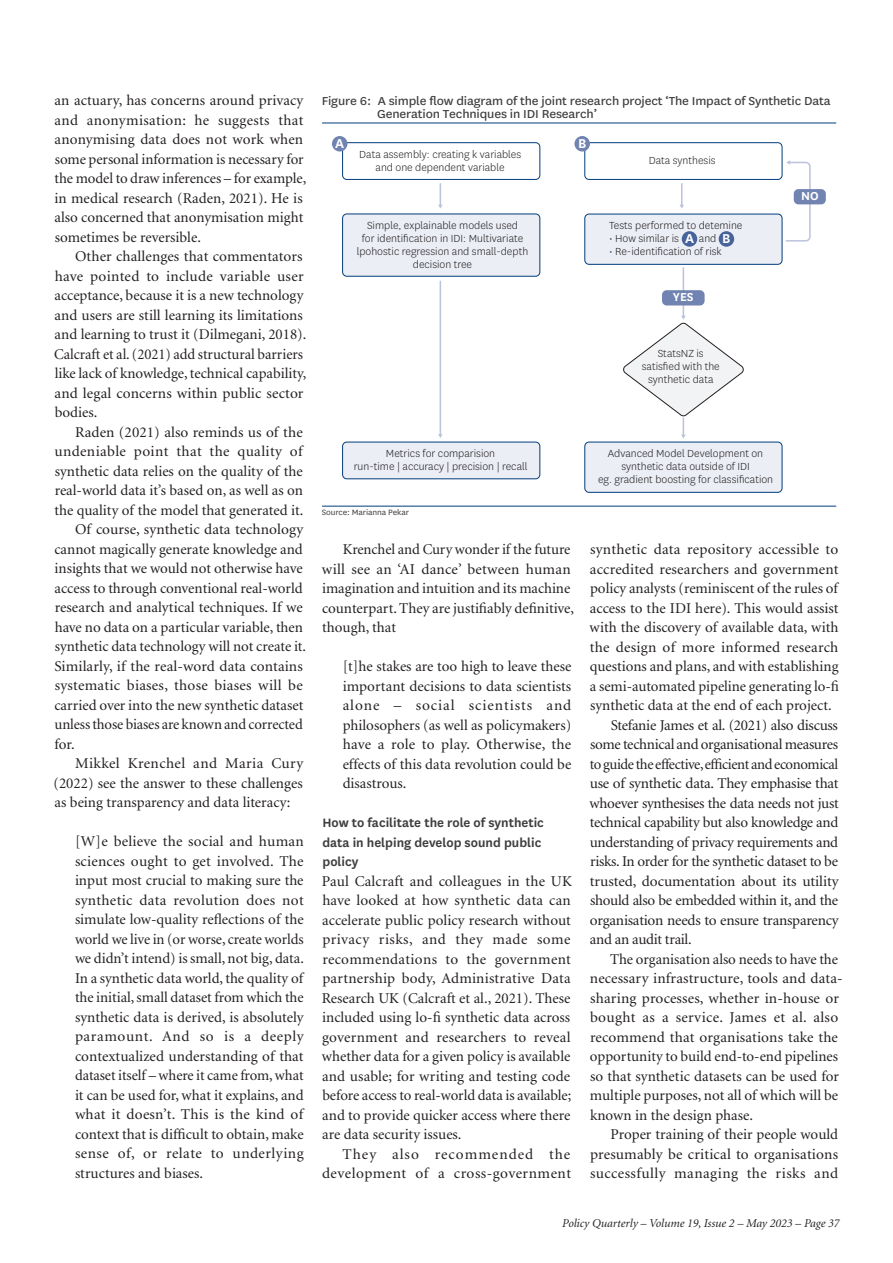
<style>
.page{position:relative;width:893px;height:1263px;background:#fff}
.page>*{position:absolute;margin:0;border:0;box-sizing:border-box;transform-origin:0 0}
.General_Text_Subsequ{font:15px/19.5px "Minion";color:#231f20;text-align:justify}
.Ind_Text{font:15px/19.5px "Minion";color:#231f20;text-align:justify}
.General_Text_1st_Par{font:15px/19.5px "Minion";color:#231f20}
.General_Text_Subsequ-2{font:15px/19.5px "Minion";letter-spacing:.03em;color:#231f20;text-align:right}
.t1{font:600 15px "National";color:#fff}
.Subhead_1{font:600 14.25px/19.5px "National";color:#3e3e3f}
.t2{font:13.5px/12.8px "National";letter-spacing:-.01em;color:#3e3e3f;scale:1.06 1}
.t3{font:600 13.5px "National";color:#fff}
.t4{font:300 12px/13px "National";color:#231f20;text-align:center}
.t5{font:italic 12px "Minion";color:#231f20}
.t6{font:9px "National";letter-spacing:-.01em;color:#3e3e3f;scale:1.06 1}
</style>
<div class="page">
<hr style="left:322px;top:506px;width:514px;height:1px;background:#013d7d">
<hr style="left:322px;top:123px;width:514px;height:1px;background:#013d7d">
<svg style="left:785px;top:160px;width:26px;height:82px"></svg>
<svg style="left:342px;top:142px;width:440px;height:337px"></svg>
<div style="left:585px;top:442px;width:197px;height:50px;background:#ebeef5;border-radius:4px"></div>
<div style="left:585px;top:442px;width:197px;height:50px;border:1px solid #013d7d;border-radius:4px"></div>
<div style="left:585px;top:214px;width:197px;height:50px;background:#ebeef5;border-radius:4px"></div>
<div style="left:585px;top:214px;width:197px;height:50px;border:1px solid #013d7d;border-radius:4px"></div>
<div style="left:343px;top:214px;width:197px;height:62px;background:#ebeef5;border-radius:4px"></div>
<div style="left:342px;top:214px;width:198px;height:62px;border:1px solid #013d7d;border-radius:4px"></div>
<svg style="left:623px;top:316px;width:121px;height:122px"></svg>
<div style="left:332px;top:136px;width:15px;height:16px;background:#7183b1;border-radius:50%"></div>
<div style="left:574px;top:136px;width:16px;height:16px;background:#7183b1;border-radius:50%"></div>
<div style="left:662px;top:290px;width:43px;height:15px;background:#7183b1;border-radius:5px"></div>
<div style="left:794px;top:189px;width:32px;height:15px;background:#7183b1;border-radius:5px"></div>
<div style="left:682px;top:231px;width:15px;height:16px;background:#46639a;border-radius:50%"></div>
<div style="left:719px;top:231px;width:15px;height:16px;background:#46639a;border-radius:50%"></div>
<p class="General_Text_1st_Par" style="left:54px;top:91px;width:253px">an actuary, has concerns around privacy and anonymisation: he suggests that anonymising data does not work when some personal information is necessary for the model to draw inferences – for example, in medical research (Raden, 2021). He is also concerned that anonymisation might sometimes be reversible.</p>
<p class="General_Text_Subsequ" style="left:54px;top:247px;width:254px;text-align:left;text-indent:21px">Other challenges that commentators have pointed to include variable user acceptance, because it is a new technology and users are still learning its limitations and learning to trust it (Dilmegani, 2018).<br>Calcraft et al. (2021) add structural barriers like lack of knowledge, technical capability, and legal concerns within public sector bodies.</p>
<p class="General_Text_Subsequ" style="left:54px;top:423px;width:250px;text-indent:21px">Raden (2021) also reminds us of the undeniable point that the quality of synthetic data relies on the quality of the real-world data it’s based on, as well as on the quality of the model that generated it.</p>
<p class="General_Text_Subsequ" style="left:54px;top:520px;width:253px;text-align:left;text-indent:21px">Of course, synthetic data technology cannot magically generate knowledge and insights that we would not otherwise have access to through conventional real-world research and analytical techniques. If we have no data on a particular variable, then synthetic data technology will not create it.<br>Similarly, if the real-word data contains systematic biases, those biases will be carried over into the new synthetic dataset unless those biases are known and corrected for.</p>
<p class="General_Text_Subsequ" style="left:53px;top:754px;width:251px;text-indent:22px">Mikkel Krenchel and Maria Cury (2022) see the answer to these challenges as being transparency and data literacy:</p>
<p class="Ind_Text" style="left:75px;top:832px;width:230px">[W]e believe the social and human sciences ought to get involved. The input most crucial to making sure the synthetic data revolution does not simulate low-quality reflections of the world we live in (or worse, create worlds we didn’t intend) is small, not big, data.<br>In a synthetic data world, the quality of the initial, small dataset from which the synthetic data is derived, is absolutely paramount. And so is a deeply contextualized understanding of that dataset itself – where it came from, what it can be used for, what it explains, and what it doesn’t. This is the kind of context that is difficult to obtain, make sense of, or relate to underlying structures and biases.</p>
<p class="t2" style="left:377px;top:94px;width:429px;text-indent:-55px">Figure 6: A simple flow diagram of the joint research project ‘The Impact of Synthetic Data<br>Generation Techniques in IDI Research’</p>
<p class="t4" style="left:359px;top:147px;width:163px">Data assembly: creating k variables and one dependent variable</p>
<p class="t1" style="left:335px;top:133px;width:10px">A</p>
<p class="t1" style="left:578px;top:133px;width:10px">B</p>
<p class="t4" style="left:649px;top:153px;width:68px">Data synthesis</p>
<p class="t4" style="left:357px;top:218px;width:173px">Simple, explainable models used<br>for identification in IDI: Multivariate lpohostic regression and small-depth decision tree</p>
<p class="t4" style="left:609px;top:218px;width:135px">Tests performed to detemine</p>
<p class="t4" style="left:609px;top:231px;width:72px">• How similar is</p>
<p class="t4" style="left:699px;top:231px;width:19px">and</p>
<p class="t4" style="left:609px;top:244px;width:114px">• Re-identification of risk</p>
<p class="t1" style="left:685px;top:228px;width:10px">A</p>
<p class="t1" style="left:722px;top:228px;width:10px">B</p>
<p class="t3" style="left:673px;top:288px;width:22px">YES</p>
<p class="t4" style="left:642px;top:346px;width:80px">StatsNZ is satisfied with the synthetic data</p>
<p class="t4" style="left:354px;top:446px;width:175px">Metrics for comparision<br>run-time | accuracy | precision | recall</p>
<p class="t4" style="left:598px;top:446px;width:177px">Advanced Model Development on synthetic data outside of IDI<br>eg. gradient boosting for classification</p>
<p class="t6" style="left:322px;top:506px;width:84px">Source: Marianna Pekar</p>
<p class="t3" style="left:801px;top:187px;width:19px">NO</p>
<p class="General_Text_Subsequ" style="left:322px;top:540px;width:254px;text-align:left;text-indent:21px">Krenchel and Cury wonder if the future will see an ‘AI dance’ between human imagination and intuition and its machine counterpart. They are justifiably definitive, though, that</p>
<p class="Ind_Text" style="left:343px;top:657px;width:230px">[t]he stakes are too high to leave these important decisions to data scientists alone – social scientists and philosophers (as well as policymakers) have a role to play. Otherwise, the effects of this data revolution could be disastrous.</p>
<p class="Subhead_1" style="left:322px;top:812px;width:223px">How to facilitate the role of synthetic data in helping develop sound public policy</p>
<p class="General_Text_1st_Par" style="left:322px;top:872px;width:252px;text-align:justify">Paul Calcraft and colleagues in the UK have looked at how synthetic data can accelerate public policy research without privacy risks, and they made some recommendations to the government partnership body, Administrative Data Research UK (Calcraft et al., 2021). These included using lo-fi synthetic data across government and researchers to reveal whether data for a given policy is available and usable; for writing and testing code before access to real-world data is available; and to provide quicker access where there are data security issues.</p>
<p class="General_Text_Subsequ-2" style="left:322px;top:1145px;width:251px">They also recommended the development of a cross-government</p>
<p class="General_Text_Subsequ" style="left:590px;top:540px;width:251px">synthetic data repository accessible to accredited researchers and government policy analysts (reminiscent of the rules of access to the IDI here). This would assist with the discovery of available data, with the design of more informed research questions and plans, and with establishing a semi-automated pipeline generating lo-fi synthetic data at the end of each project.</p>
<p class="General_Text_Subsequ" style="left:590px;top:716px;width:251px;text-indent:21px">Stefanie James et al. (2021) also discuss some technical and organisational measures to guide the effective, efficient and economical use of synthetic data. They emphasise that whoever synthesises the data needs not just technical capability but also knowledge and understanding of privacy requirements and risks. In order for the synthetic dataset to be trusted, documentation about its utility should also be embedded within it, and the organisation needs to ensure transparency and an audit trail.</p>
<p class="General_Text_Subsequ" style="left:590px;top:950px;width:254px;text-align:left;text-indent:20px">The organisation also needs to have the necessary infrastructure, tools and data&shy;sharing processes, whether in-house or bought as a service. James et al. also recommend that organisations take the opportunity to build end-to-end pipelines so that synthetic datasets can be used for multiple purposes, not all of which will be known in the design phase.</p>
<p class="General_Text_Subsequ" style="left:590px;top:1125px;width:250px;text-indent:21px">Proper training of their people would presumably be critical to organisations successfully managing the risks and</p>
<p class="t5" style="left:562px;top:1217px;width:279px">Policy Quarterly – Volume 19, Issue 2 – May 2023 – Page 37</p>
</div>
